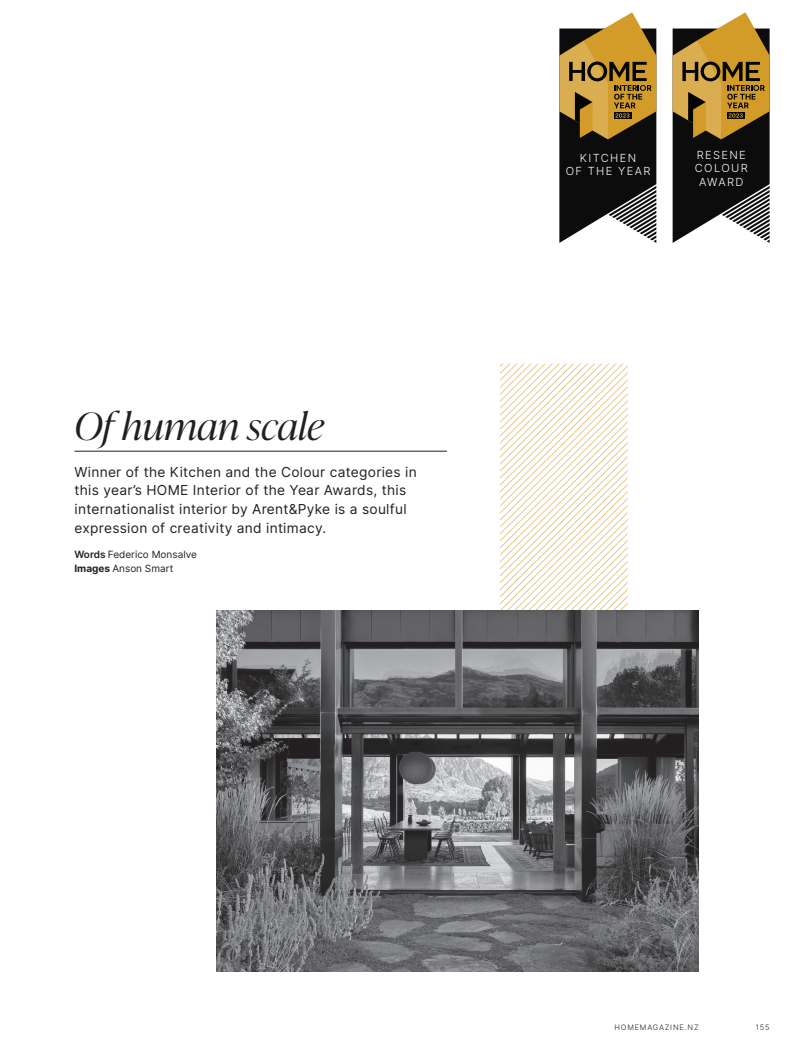
<style>
.page{position:relative;width:798px;height:1053px;background:#fff}
.page>*{position:absolute;margin:0;border:0;box-sizing:border-box;transform-origin:0 0}
.t1{font:italic 300 37.5px "Ivy Presto Display";letter-spacing:.01em;color:#231f20;scale:1.05 1}
.t2{font:13.75px/18.8px "Inter";letter-spacing:.02em;color:#231f20}
.t3{font:300 11.12px/13.4px "Inter";letter-spacing:.12em;color:#fff;text-align:center}
.t4{font:10px/14.1px "Inter";color:#231f20}
.t5{font:300 7.5px "Inter";letter-spacing:.1em;color:#231f20}
.s1{font-weight:600}
.s2{font-weight:700}
</style>
<div class="page">
<img style="left:500px;top:363px;width:127px;height:247px">
<hr style="left:74px;top:451px;width:372px;height:1px;background:#231f20">
<svg style="left:672px;top:13px;width:97px;height:230px;background:#74633d"></svg>
<svg style="left:559px;top:13px;width:97px;height:230px;background:#74633d"></svg>
<img style="left:216px;top:610px;width:482px;height:361px">
<h1 class="t1" style="left:74px;top:400px;width:239px">Of human scale</h1>
<p class="t2" style="left:74px;top:462px;width:344px">Winner of the Kitchen and the Colour categories in this year’s HOME Interior of the Year Awards, this internationalist interior by Arent&amp;Pyke is a soulful expression of creativity and intimacy.</p>
<p class="t4" style="left:74px;top:547px;width:124px"><span class="s1">Words</span> Federico Monsalve<br><span class="s2">Images</span> Anson Smart</p>
<p class="t3" style="left:565px;top:151px;width:86px">KITCHEN<br>OF THE YEAR</p>
<p class="t3" style="left:694px;top:148px;width:54px">RESENE<br>COLOUR<br>AWARD</p>
<p class="t5" style="left:614px;top:1021px;width:86px">HOMEMAGAZINE.NZ</p>
<p class="t5" style="left:755px;top:1021px;width:15px">155</p>
</div>
